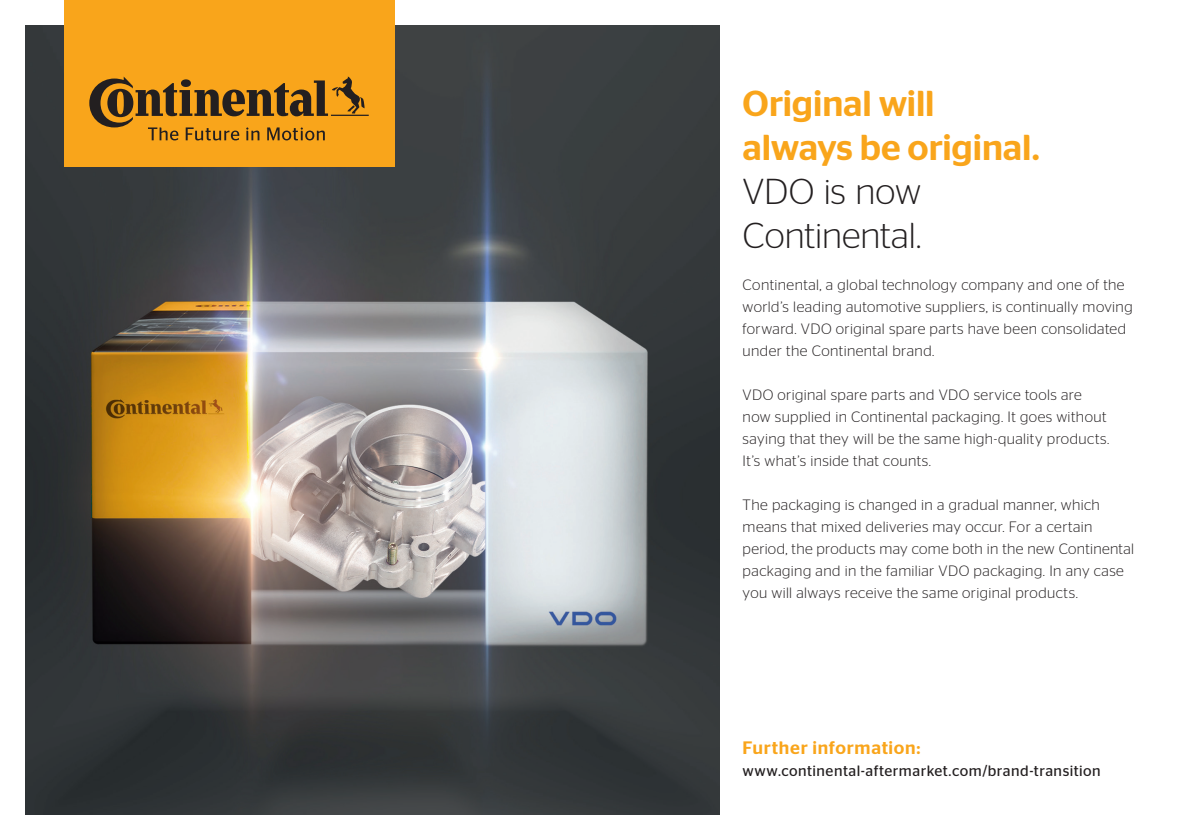
<style>
.page{position:relative;width:1191px;height:840px;background:#fff}
.page>*{position:absolute;margin:0;border:0;box-sizing:border-box;transform-origin:0 0}
.t1{font:500 36px/44px "Continental Stag Sans";letter-spacing:-.005em;color:#f9a51b}
.t2{font:300 36px/44px "Continental Stag Sans";letter-spacing:-.005em;color:#231f20}
.t3{font:500 18px "Continental Stag Sans";letter-spacing:.04em;color:#f9a51b}
.t4{font:300 15px/22px "Continental Stag Sans";letter-spacing:.025em;color:#231f20}
.t5{font:15px "Continental Stag Sans";letter-spacing:.03em;color:#231f20}
</style>
<div class="page">
<img style="left:26px;top:26px;width:694px;height:788px">
<div style="left:64px;top:0;width:330px;height:166px;background:#f9a51b"></div>
<svg style="left:89px;top:77px;width:280px;height:63px"></svg>
<h1 class="t1" style="left:742px;top:81px;width:299px">Original will always be original.</h1>
<h1 class="t2" style="left:742px;top:168px;width:180px">VDO is now<br>Continental.</h1>
<p class="t4" style="left:742px;top:273px;width:391px">Continental, a global technology company and one of the world’s leading automotive suppliers, is continually moving forward. VDO original spare parts have been consolidated under the Continental brand.</p>
<p class="t4" style="left:742px;top:383px;width:368px">VDO original spare parts and VDO service tools are now supplied in Continental packaging. It goes without saying that they will be the same high-quality products.<br>It’s what’s inside that counts.</p>
<p class="t4" style="left:742px;top:493px;width:393px">The packaging is changed in a gradual manner, which means that mixed deliveries may occur. For a certain period, the products may come both in the new Continental packaging and in the familiar VDO packaging. In any case you will always receive the same original products.</p>
<p class="t3" style="left:742px;top:737px;width:179px">Further information:</p>
<p class="t5" style="left:742px;top:762px;width:360px">www.continental-aftermarket.com/brand-transition</p>
</div>
